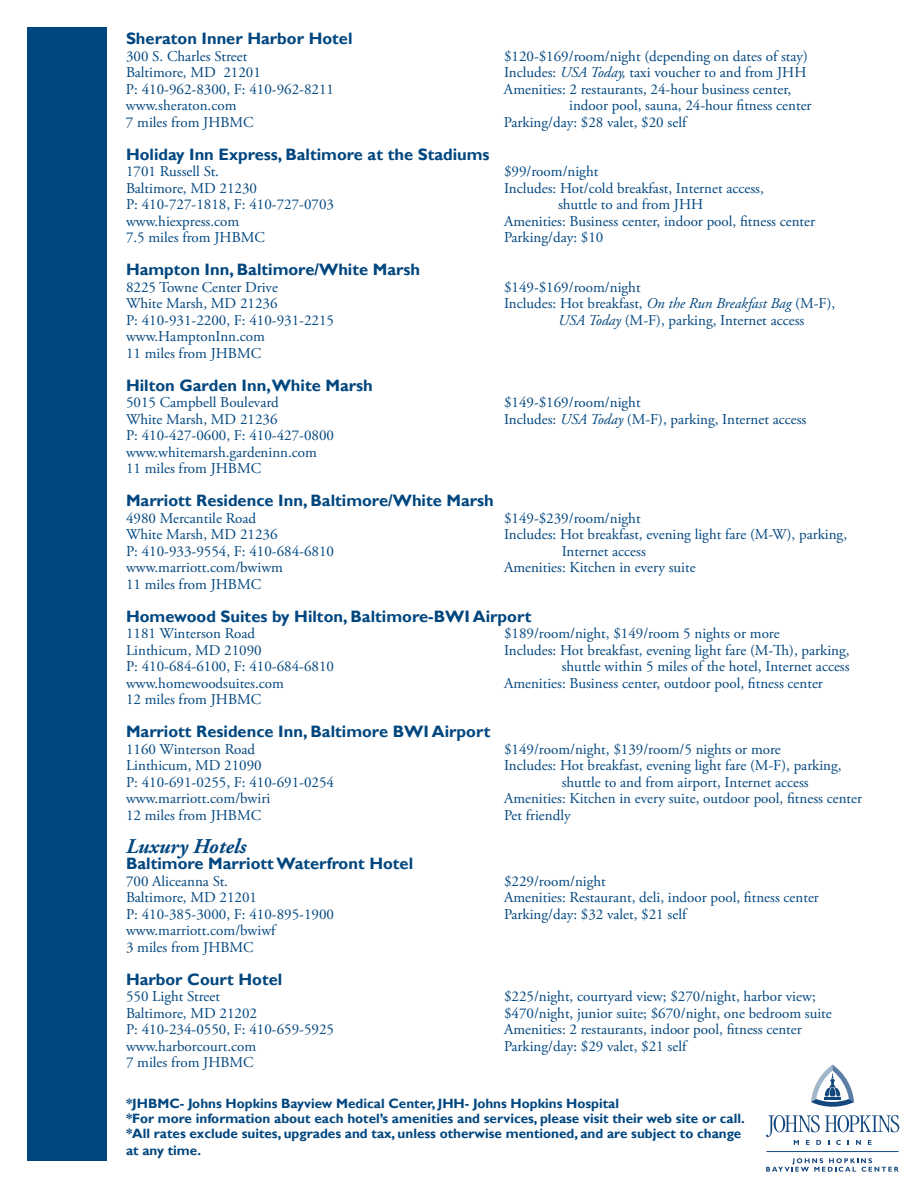
<style>
.page{position:relative;width:918px;height:1188px;background:#fff}
.page>*{position:absolute;margin:0;border:0;box-sizing:border-box;transform-origin:0 0}
.t1{font:italic 700 21px "Adobe Garamond Pro";color:#00467f}
.t2{font:700 16.5px "Gill Sans";color:#00467f}
.t3{font:15px/16.5px "Adobe Garamond Pro";color:#00467f}
.t4{font:700 13.5px/15px "Gill Sans";color:#00467f}
.s1{font-style:italic}
</style>
<div class="page">
<div style="left:27px;top:27px;width:79px;height:1133px;background:#00467f"></div>
<svg style="left:766px;top:1158px;width:132px;height:14px"></svg>
<hr style="left:767px;top:1151px;width:131px;height:1px;background:#14477d">
<svg style="left:766px;top:1115px;width:133px;height:30px"></svg>
<svg style="left:811px;top:1065px;width:43px;height:42px"></svg>
<p class="t2" style="left:126px;top:29px;width:228px">Sheraton Inner Harbor Hotel</p>
<p class="t3" style="left:126px;top:48px;width:123px">300 S. Charles Street</p>
<p class="t3" style="left:504px;top:48px;width:306px">$120-$169/room/night (depending on dates of stay)</p>
<p class="t3" style="left:126px;top:65px;width:136px">Baltimore, MD 21201</p>
<p class="t3" style="left:504px;top:65px;width:304px">Includes: <span class="s1">USA Today,</span> taxi voucher to and from JHH</p>
<p class="t3" style="left:126px;top:81px;width:210px">P: 410-962-8300, F: 410-962-8211</p>
<p class="t3" style="left:504px;top:81px;width:289px">Amenities: 2 restaurants, 24-hour business center,</p>
<p class="t3" style="left:126px;top:98px;width:112px">www.sheraton.com</p>
<p class="t3" style="left:569px;top:98px;width:244px">indoor pool, sauna, 24-hour fitness center</p>
<p class="t3" style="left:126px;top:114px;width:129px">7 miles from JHBMC</p>
<p class="t3" style="left:504px;top:114px;width:184px">Parking/day: $28 valet, $20 self</p>
<p class="t2" style="left:126px;top:144px;width:365px">Holiday Inn Express, Baltimore at the Stadiums</p>
<p class="t3" style="left:126px;top:164px;width:95px">1701 Russell St.</p>
<p class="t3" style="left:504px;top:164px;width:96px">$99/room/night</p>
<p class="t3" style="left:126px;top:180px;width:133px">Baltimore, MD 21230</p>
<p class="t3" style="left:504px;top:180px;width:261px">Includes: Hot/cold breakfast, Internet access,</p>
<p class="t3" style="left:126px;top:197px;width:210px">P: 410-727-1818, F: 410-727-0703</p>
<p class="t3" style="left:558px;top:197px;width:147px">shuttle to and from JHH</p>
<p class="t3" style="left:126px;top:213px;width:115px">www.hiexpress.com</p>
<p class="t3" style="left:504px;top:213px;width:313px">Amenities: Business center, indoor pool, fitness center</p>
<p class="t3" style="left:126px;top:230px;width:140px">7.5 miles from JHBMC</p>
<p class="t3" style="left:504px;top:230px;width:101px">Parking/day: $10</p>
<p class="t2" style="left:126px;top:260px;width:296px">Hampton Inn, Baltimore/White Marsh</p>
<p class="t3" style="left:126px;top:279px;width:153px">8225 Towne Center Drive</p>
<p class="t3" style="left:504px;top:279px;width:138px">$149-$169/room/night</p>
<p class="t3" style="left:126px;top:296px;width:153px">White Marsh, MD 21236</p>
<p class="t3" style="left:504px;top:296px;width:333px">Includes: Hot breakfast, <span class="s1">On the Run Breakfast Bag</span> (M-F),</p>
<p class="t3" style="left:126px;top:312px;width:210px">P: 410-931-2200, F: 410-931-2215</p>
<p class="t3" style="left:558px;top:312px;width:248px"><span class="s1">USA Today</span> (M-F), parking, Internet access</p>
<p class="t3" style="left:126px;top:329px;width:141px">www.HamptonInn.com<br>11 miles from JHBMC</p>
<p class="t2" style="left:126px;top:375px;width:248px">Hilton Garden Inn,White Marsh</p>
<p class="t3" style="left:126px;top:395px;width:154px">5015 Campbell Boulevard</p>
<p class="t3" style="left:504px;top:395px;width:138px">$149-$169/room/night</p>
<p class="t3" style="left:126px;top:411px;width:153px">White Marsh, MD 21236</p>
<p class="t3" style="left:504px;top:411px;width:304px">Includes: <span class="s1">USA Today</span> (M-F), parking, Internet access</p>
<p class="t3" style="left:126px;top:428px;width:210px">P: 410-427-0600, F: 410-427-0800 www.whitemarsh.gardeninn.com<br>11 miles from JHBMC</p>
<p class="t2" style="left:126px;top:491px;width:369px">Marriott Residence Inn, Baltimore/White Marsh</p>
<p class="t3" style="left:126px;top:510px;width:132px">4980 Mercantile Road</p>
<p class="t3" style="left:504px;top:510px;width:138px">$149-$239/room/night</p>
<p class="t3" style="left:126px;top:527px;width:153px">White Marsh, MD 21236</p>
<p class="t3" style="left:504px;top:527px;width:345px">Includes: Hot breakfast, evening light fare (M-W), parking,</p>
<p class="t3" style="left:126px;top:543px;width:210px">P: 410-933-9554, F: 410-684-6810</p>
<p class="t3" style="left:562px;top:543px;width:86px">Internet access</p>
<p class="t3" style="left:126px;top:560px;width:159px">www.marriott.com/bwiwm</p>
<p class="t3" style="left:504px;top:560px;width:193px">Amenities: Kitchen in every suite</p>
<p class="t3" style="left:126px;top:576px;width:137px">11 miles from JHBMC</p>
<p class="t2" style="left:126px;top:606px;width:407px">Homewood Suites by Hilton, Baltimore-BWI Airport</p>
<p class="t3" style="left:126px;top:626px;width:131px">1181 Winterson Road</p>
<p class="t3" style="left:504px;top:626px;width:277px">$189/room/night, $149/room 5 nights or more</p>
<p class="t3" style="left:126px;top:642px;width:137px">Linthicum, MD 21090</p>
<p class="t3" style="left:504px;top:642px;width:347px">Includes: Hot breakfast, evening light fare (M-Th), parking,</p>
<p class="t3" style="left:126px;top:659px;width:210px">P: 410-684-6100, F: 410-684-6810</p>
<p class="t3" style="left:562px;top:659px;width:289px">shuttle within 5 miles of the hotel, Internet access</p>
<p class="t3" style="left:126px;top:675px;width:159px">www.homewoodsuites.com</p>
<p class="t3" style="left:504px;top:675px;width:320px">Amenities: Business center, outdoor pool, fitness center</p>
<p class="t3" style="left:126px;top:692px;width:137px">12 miles from JHBMC</p>
<p class="t2" style="left:126px;top:722px;width:366px">Marriott Residence Inn, Baltimore BWI Airport</p>
<p class="t3" style="left:126px;top:741px;width:131px">1160 Winterson Road</p>
<p class="t3" style="left:504px;top:741px;width:278px">$149/room/night, $139/room/5 nights or more</p>
<p class="t3" style="left:126px;top:758px;width:137px">Linthicum, MD 21090</p>
<p class="t3" style="left:504px;top:758px;width:339px">Includes: Hot breakfast, evening light fare (M-F), parking,</p>
<p class="t3" style="left:126px;top:774px;width:210px">P: 410-691-0255, F: 410-691-0254</p>
<p class="t3" style="left:562px;top:774px;width:249px">shuttle to and from airport, Internet access</p>
<p class="t3" style="left:126px;top:791px;width:146px">www.marriott.com/bwiri</p>
<p class="t3" style="left:504px;top:791px;width:360px">Amenities: Kitchen in every suite, outdoor pool, fitness center</p>
<p class="t3" style="left:126px;top:807px;width:137px">12 miles from JHBMC</p>
<p class="t3" style="left:504px;top:807px;width:68px">Pet friendly</p>
<h1 class="t1" style="left:126px;top:834px;width:122px">Luxury Hotels</h1>
<p class="t2" style="left:126px;top:854px;width:289px">Baltimore Marriott Waterfront Hotel</p>
<p class="t3" style="left:126px;top:873px;width:104px">700 Aliceanna St.</p>
<p class="t3" style="left:504px;top:873px;width:103px">$229/room/night</p>
<p class="t3" style="left:126px;top:890px;width:133px">Baltimore, MD 21201</p>
<p class="t3" style="left:504px;top:890px;width:316px">Amenities: Restaurant, deli, indoor pool, fitness center</p>
<p class="t3" style="left:126px;top:906px;width:210px">P: 410-385-3000, F: 410-895-1900</p>
<p class="t3" style="left:504px;top:906px;width:184px">Parking/day: $32 valet, $21 self</p>
<p class="t3" style="left:126px;top:923px;width:151px">www.marriott.com/bwiwf<br>3 miles from JHBMC</p>
<p class="t2" style="left:126px;top:969px;width:158px">Harbor Court Hotel</p>
<p class="t3" style="left:126px;top:989px;width:96px">550 Light Street</p>
<p class="t3" style="left:504px;top:989px;width:313px">$225/night, courtyard view; $270/night, harbor view;</p>
<p class="t3" style="left:126px;top:1005px;width:133px">Baltimore, MD 21202</p>
<p class="t3" style="left:504px;top:1005px;width:329px">$470/night, junior suite; $670/night, one bedroom suite</p>
<p class="t3" style="left:126px;top:1022px;width:210px">P: 410-234-0550, F: 410-659-5925</p>
<p class="t3" style="left:504px;top:1022px;width:299px">Amenities: 2 restaurants, indoor pool, fitness center</p>
<p class="t3" style="left:126px;top:1038px;width:132px">www.harborcourt.com</p>
<p class="t3" style="left:504px;top:1038px;width:184px">Parking/day: $29 valet, $21 self</p>
<p class="t3" style="left:126px;top:1055px;width:129px">7 miles from JHBMC</p>
<p class="t4" style="left:126px;top:1097px;width:620px">*JHBMC- Johns Hopkins Bayview Medical Center, JHH- Johns Hopkins Hospital<br>*For more information about each hotel’s amenities and services, please visit their web site or call. *All rates exclude suites, upgrades and tax, unless otherwise mentioned, and are subject to change</p>
<p class="t4" style="left:126px;top:1143px;width:77px">at any time.</p>
</div>
